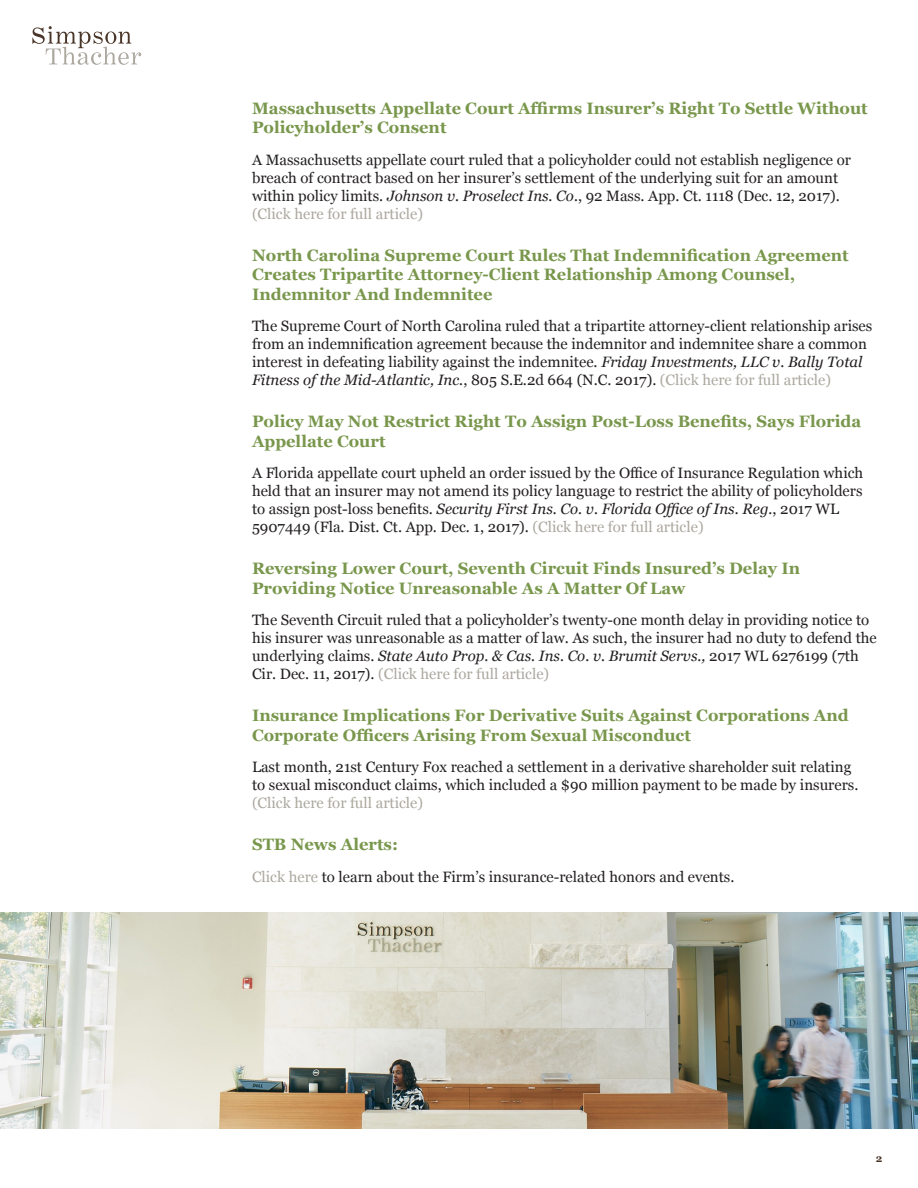
<style>
.page{position:relative;width:918px;height:1188px;background:#fff}
.page>*{position:absolute;margin:0;border:0;box-sizing:border-box;transform-origin:0 0}
.Head_Level_2{font:700 16.5px/19.5px "Georgia";color:#79974c}
.Standard_Text{font:15px/18px "Georgia";color:#231f20}
.t1{font:700 10.5px "Georgia";color:#4a3628}
.s1{font-style:italic}
.s2{color:#aca89f}
</style>
<div class="page">
<svg style="left:32px;top:26px;width:109px;height:39px"></svg>
<img style="left:0;top:913px;width:918px;height:216px">
<p class="Head_Level_2" style="left:252px;top:97px;width:617px">Massachusetts Appellate Court Affirms Insurer’s Right To Settle Without<br>Policyholder’s Consent</p>
<p class="Standard_Text" style="left:252px;top:150px;width:601px">A Massachusetts appellate court ruled that a policyholder could not establish negligence or breach of contract based on her insurer’s settlement of the underlying suit for an amount within policy limits. <span class="s1">Johnson v. Proselect Ins. Co.</span>, 92 Mass. App. Ct. 1118 (Dec. 12, 2017). <span class="s2">(Click here for full article)</span></p>
<p class="Head_Level_2" style="left:252px;top:244px;width:598px">North Carolina Supreme Court Rules That Indemnification Agreement<br>Creates Tripartite Attorney-Client Relationship Among Counsel,<br>Indemnitor And Indemnitee</p>
<p class="Standard_Text" style="left:252px;top:316px;width:622px">The Supreme Court of North Carolina ruled that a tripartite attorney-client relationship arises from an indemnification agreement because the indemnitor and indemnitee share a common interest in defeating liability against the indemnitee. <span class="s1">Friday Investments, LLC v. Bally Total Fitness of the Mid-Atlantic, Inc.</span>, 805 S.E.2d 664 (N.C. 2017). <span class="s2">(Click here for full article)</span></p>
<p class="Head_Level_2" style="left:252px;top:411px;width:611px">Policy May Not Restrict Right To Assign Post-Loss Benefits, Says Florida<br>Appellate Court</p>
<p class="Standard_Text" style="left:252px;top:463px;width:613px">A Florida appellate court upheld an order issued by the Office of Insurance Regulation which held that an insurer may not amend its policy language to restrict the ability of policyholders to assign post-loss benefits. <span class="s1">Security First Ins. Co. v. Florida Office of Ins. Reg.</span>, 2017 WL 5907449 (Fla. Dist. Ct. App. Dec. 1, 2017). <span class="s2">(Click here for full article)</span></p>
<p class="Head_Level_2" style="left:252px;top:558px;width:550px">Reversing Lower Court, Seventh Circuit Finds Insured’s Delay In<br>Providing Notice Unreasonable As A Matter Of Law</p>
<p class="Standard_Text" style="left:252px;top:610px;width:626px">The Seventh Circuit ruled that a policyholder’s twenty-one month delay in providing notice to his insurer was unreasonable as a matter of law. As such, the insurer had no duty to defend the underlying claims. <span class="s1">State Auto Prop. &amp; Cas. Ins. Co. v. Brumit Servs.,</span> 2017 WL 6276199 (7th Cir. Dec. 11, 2017). <span class="s2">(Click here for full article)</span></p>
<p class="Head_Level_2" style="left:252px;top:705px;width:598px">Insurance Implications For Derivative Suits Against Corporations And<br>Corporate Officers Arising From Sexual Misconduct</p>
<p class="Standard_Text" style="left:252px;top:757px;width:608px">Last month, 21st Century Fox reached a settlement in a derivative shareholder suit relating to sexual misconduct claims, which included a $90 million payment to be made by insurers. <span class="s2">(Click here for full article)</span></p>
<p class="Head_Level_2" style="left:252px;top:834px;width:148px">STB News Alerts:</p>
<p class="Standard_Text" style="left:252px;top:867px;width:484px"><span class="s2">Click here</span> to learn about the Firm’s insurance-related honors and events.</p>
<p class="t1" style="left:876px;top:1151px;width:8px">2</p>
</div>
